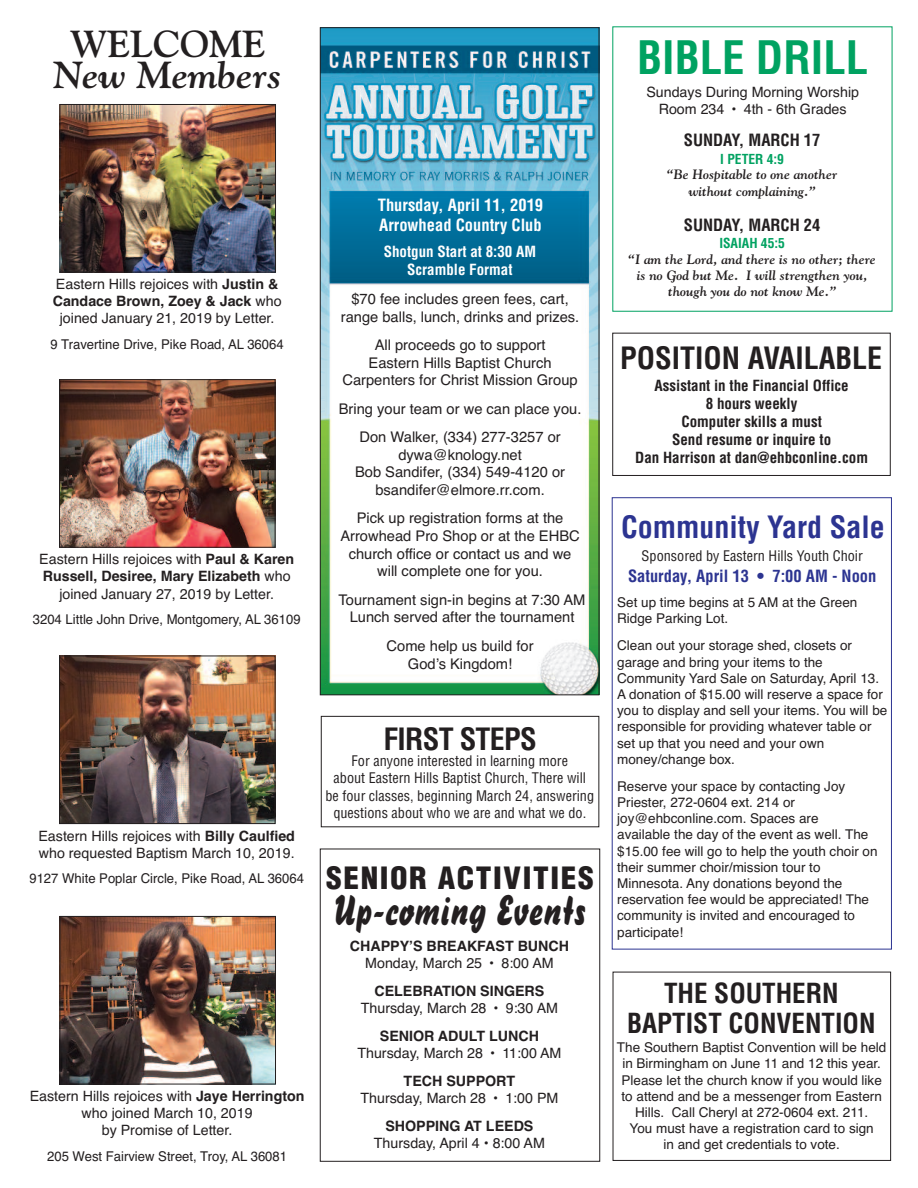
<style>
.page{position:relative;width:918px;height:1188px;background:#fff}
.page>*{position:absolute;margin:0;border:0;box-sizing:border-box;transform-origin:0 0}
.t1{font:700 condensed 45px "Helvetica";color:#00a261}
.t2{font:42px "Brush 738 BT Regular A";color:#231f20;scale:.95 1}
.t3{font:italic 700 37.5px "Goudy";color:#231f20}
.t4{font:700 37.5px "Goudy";color:#231f20}
.t5{font:700 condensed 30px "Helvetica";color:#2c3491}
.t6{font:700 condensed 30px "Helvetica";color:#231f20}
.t7{font:900 condensed 30px "Helvetica";letter-spacing:.05em;color:#231f20;scale:1.05 1}
.t8{font:700 condensed 30px "Helvetica";letter-spacing:-.025em;color:#231f20}
.t9{font:700 condensed 27px/29.4px "Helvetica";color:#231f20;text-align:center}
.t10{font:700 condensed 16.5px/19.8px "Helvetica";color:#fff}
.t11{font:700 condensed 16.5px "Helvetica";color:#231f20}
.t12{font:700 condensed 16.5px "Helvetica";color:#2c3491}
.t13{font:700 condensed 15px/18px "Helvetica";color:#231f20;text-align:center}
.t14{font:700 condensed 15px/18px "Helvetica";color:#fff;text-align:center}
.t15{font:14.7px/17.7px "Helvetica";color:#231f20;text-align:center}
.t16{font:14.25px/17.1px "Helvetica";color:#231f20;text-align:center}
.t17{font:condensed 14.25px/17.1px "Helvetica";color:#231f20;text-align:center}
.t18{font:700 14.25px "Helvetica";color:#231f20}
.t19{font:13.5px/16.2px "Helvetica";color:#231f20}
.t20{font:italic 700 13.5px/16.2px "Goudy";color:#231f20;text-align:center}
.t21{font:700 condensed 13.5px "Helvetica";color:#00a261}
.s1{font-weight:700}
</style>
<div class="page">
<div style="left:612px;top:333px;width:279px;height:143px;border:1px solid #231f20"></div>
<div style="left:613px;top:972px;width:278px;height:189px;border:1px solid #231f20"></div>
<div style="left:612px;top:497px;width:280px;height:452px;border:1px solid #2c3491"></div>
<img style="left:322px;top:29px;width:275px;height:664px">
<div style="left:320px;top:27px;width:279px;height:668px;border:1px solid #231f20"></div>
<div style="left:321px;top:716px;width:278px;height:111px;border:1px solid #231f20"></div>
<div style="left:320px;top:849px;width:280px;height:313px;border:1px solid #231f20"></div>
<img style="left:62px;top:106px;width:212px;height:164px">
<div style="left:60px;top:104px;width:216px;height:168px;border:1px solid #231f20"></div>
<img style="left:61px;top:381px;width:212px;height:165px">
<div style="left:59px;top:379px;width:216px;height:169px;border:1px solid #231f20"></div>
<img style="left:61px;top:658px;width:212px;height:164px">
<div style="left:59px;top:656px;width:216px;height:168px;border:1px solid #231f20"></div>
<img style="left:62px;top:918px;width:212px;height:164px">
<div style="left:60px;top:916px;width:216px;height:168px;border:1px solid #231f20"></div>
<h3 class="t4" style="left:70px;top:22px;width:197px">WELCOME</h3>
<h3 class="t3" style="left:53px;top:53px;width:231px">New Members</h3>
<p class="t16" style="left:53px;top:276px;width:230px">Eastern Hills rejoices with <span class="s1">Justin &amp;<br>Candace Brown, Zoey &amp; Jack</span> who joined January 21, 2019 by Letter.</p>
<p class="t19" style="left:51px;top:336px;width:235px">9 Travertine Drive, Pike Road, AL 36064</p>
<p class="t16" style="left:39px;top:551px;width:256px">Eastern Hills rejoices with <span class="s1">Paul &amp; Karen<br>Russell, Desiree, Mary Elizabeth</span> who joined January 27, 2019 by Letter.</p>
<p class="t19" style="left:33px;top:611px;width:269px">3204 Little John Drive, Montgomery, AL 36109</p>
<p class="t16" style="left:38px;top:827px;width:258px;text-align:left">Eastern Hills rejoices with <span class="s1">Billy Caulfied </span>who requested Baptism March 10, 2019.</p>
<p class="t19" style="left:29px;top:871px;width:276px">9127 White Poplar Circle, Pike Road, AL 36064</p>
<p class="t16" style="left:30px;top:1088px;width:276px">Eastern Hills rejoices with <span class="s1">Jaye Herrington </span>who joined March 10, 2019<br>by Promise of Letter.</p>
<p class="t19" style="left:47px;top:1148px;width:241px">205 West Fairview Street, Troy, AL 36081</p>
<p class="t10" style="left:378px;top:196px;width:167px">Thursday, April 11, 2019<br>Arrowhead Country Club</p>
<p class="t14" style="left:384px;top:243px;width:154px">Shotgun Start at 8:30 AM<br>Scramble Format</p>
<p class="t15" style="left:341px;top:290px;width:240px">$70 fee includes green fees, cart, range balls, lunch, drinks and prizes.</p>
<p class="t15" style="left:342px;top:336px;width:237px">All proceeds go to support<br>Eastern Hills Baptist Church<br>Carpenters for Christ Mission Group</p>
<p class="t15" style="left:339px;top:394px;width:244px;line-height:28.5px">Bring your team or we can place you.<br>Don Walker, (334) 277-3257 or</p>
<p class="t15" style="left:355px;top:446px;width:212px">dywa@knology.net<br>Bob Sandifer, (334) 549-4120 or bsandifer@elmore.rr.com.</p>
<p class="t15" style="left:340px;top:510px;width:241px">Pick up registration forms at the<br>Arrowhead Pro Shop or at the EHBC church office or contact us and we will complete one for you.</p>
<p class="t15" style="left:339px;top:591px;width:248px">Tournament sign-in begins at 7:30 AM<br>Lunch served after the tournament</p>
<p class="t15" style="left:387px;top:637px;width:149px">Come help us build for<br>God’s Kingdom!</p>
<h3 class="t8" style="left:383px;top:722px;width:155px">FIRST STEPS</h3>
<p class="t17" style="left:325px;top:753px;width:270px">For anyone interested in learning more<br>about Eastern Hills Baptist Church, There will be four classes, beginning March 24, answering questions about who we are and what we do.</p>
<h3 class="t7" style="left:326px;top:866px;width:256px">SENIOR ACTIVITIES</h3>
<h2 class="t2" style="left:334px;top:886px;width:268px">Up-coming Events</h2>
<p class="t18" style="left:350px;top:938px;width:221px">CHAPPY’S BREAKFAST BUNCH</p>
<p class="t16" style="left:365px;top:955px;width:190px">Monday, March 25 • 8:00 AM</p>
<p class="t18" style="left:374px;top:983px;width:171px">CELEBRATION SINGERS</p>
<p class="t16" style="left:361px;top:1000px;width:199px">Thursday, March 28 • 9:30 AM</p>
<p class="t18" style="left:380px;top:1028px;width:161px">SENIOR ADULT LUNCH</p>
<p class="t16" style="left:357px;top:1045px;width:206px">Thursday, March 28 • 11:00 AM</p>
<p class="t18" style="left:404px;top:1073px;width:113px">TECH SUPPORT</p>
<p class="t16" style="left:360px;top:1090px;width:199px">Thursday, March 28 • 1:00 PM</p>
<p class="t18" style="left:385px;top:1118px;width:150px">SHOPPING AT LEEDS</p>
<p class="t16" style="left:374px;top:1135px;width:173px">Thursday, April 4 • 8:00 AM</p>
<h1 class="t1" style="left:637px;top:32px;width:233px">BIBLE DRILL</h1>
<p class="t16" style="left:646px;top:83px;width:214px">Sundays During Morning Worship<br>Room 234 • 4th - 6th Grades</p>
<p class="t11" style="left:684px;top:131px;width:138px">SUNDAY, MARCH 17</p>
<p class="t21" style="left:720px;top:151px;width:65px">I PETER 4:9</p>
<p class="t20" style="left:667px;top:167px;width:172px">“Be Hospitable to one another without complaining.”</p>
<p class="t11" style="left:684px;top:215px;width:138px">SUNDAY, MARCH 24</p>
<p class="t21" style="left:719px;top:236px;width:67px">ISAIAH 45:5</p>
<p class="t20" style="left:628px;top:251px;width:249px">“I am the Lord, and there is no other; there is no God but Me. I will strengthen you, though you do not know Me.”</p>
<h3 class="t6" style="left:620px;top:341px;width:264px">POSITION AVAILABLE</h3>
<p class="t13" style="left:635px;top:376px;width:234px">Assistant in the Financial Office<br>8 hours weekly<br>Computer skills a must<br>Send resume or inquire to<br>Dan Harrison at dan@ehbconline.com</p>
<h3 class="t5" style="left:621px;top:510px;width:265px">Community Yard Sale</h3>
<p class="t17" style="left:642px;top:547px;width:223px">Sponsored by Eastern Hills Youth Choir</p>
<p class="t12" style="left:628px;top:567px;width:250px">Saturday, April 13 • 7:00 AM - Noon</p>
<p class="t19" style="left:617px;top:594px;width:242px">Set up time begins at 5 AM at the Green<br>Ridge Parking Lot.</p>
<p class="t19" style="left:617px;top:638px;width:272px">Clean out your storage shed, closets or garage and bring your items to the Community Yard Sale on Saturday, April 13.<br>A donation of $15.00 will reserve a space for you to display and sell your items. You will be responsible for providing whatever table or set up that you need and your own money/change box.</p>
<p class="t19" style="left:617px;top:778px;width:262px">Reserve your space by contacting Joy Priester, 272-0604 ext. 214 or joy@ehbconline.com. Spaces are<br>available the day of the event as well. The $15.00 fee will go to help the youth choir on their summer choir/mission tour to Minnesota. Any donations beyond the reservation fee would be appreciated! The community is invited and encouraged to participate!</p>
<h3 class="t9" style="left:627px;top:979px;width:250px">THE SOUTHERN<br>BAPTIST CONVENTION</h3>
<p class="t19" style="left:617px;top:1039px;width:271px;text-align:center">The Southern Baptist Convention will be held in Birmingham on June 11 and 12 this year.<br>Please let the church know if you would like to attend and be a messenger from Eastern Hills. Call Cheryl at 272-0604 ext. 211.<br>You must have a registration card to sign<br>in and get credentials to vote.</p>
</div>
